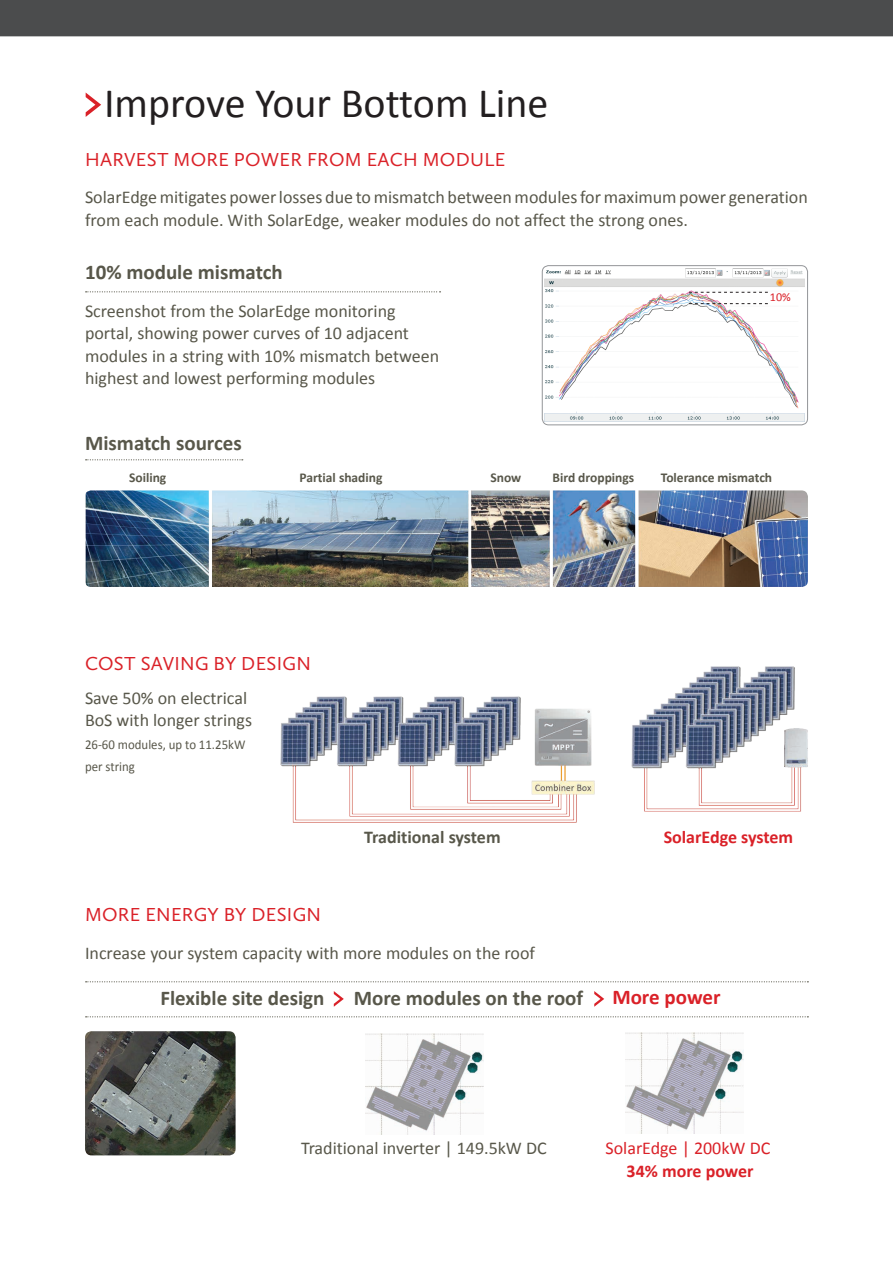
<style>
.page{position:relative;width:893px;height:1263px;background:#fff}
.page>*{position:absolute;margin:0;border:0;box-sizing:border-box;transform-origin:0 0}
.t1{font:42px "Calibri";color:#231f20}
.t2{font:700 21px "Calibri";color:#58574a}
.t3{font:700 21px "Calibri";color:#da2128}
.t4{font:19.5px "Calluna Sans";letter-spacing:.015em;color:#da2128}
.t5{font:18px/22.5px "Calibri";color:#58574a}
.t6{font:700 18px "Calibri";color:#da2128}
.t7{font:18px "Calibri";color:#da2128}
.t8{font:700 18px "Calibri";color:#58574a}
.t9{font:700 13.5px "Calibri";color:#58574a}
.t10{font:13.5px/22.5px "Calibri";color:#58574a;scale:.95 1}
.t11{font:12px "Calibri";color:#da2128}
</style>
<div class="page">
<svg style="left:86px;top:93px;width:15px;height:24px"></svg>
<img style="left:366px;top:1033px;width:117px;height:101px">
<img style="left:626px;top:1032px;width:118px;height:101px">
<img style="left:85px;top:1031px;width:151px;height:124px">
<svg style="left:334px;top:991px;width:10px;height:16px"></svg>
<svg style="left:594px;top:991px;width:10px;height:16px"></svg>
<svg style="left:86px;top:981px;width:722px;height:1px"></svg>
<svg style="left:86px;top:1016px;width:722px;height:1px"></svg>
<img style="left:545px;top:268px;width:260px;height:154px">
<div style="left:542px;top:265px;width:266px;height:160px;border:1px solid #939598;border-radius:6px"></div>
<svg style="left:689px;top:303px;width:79px;height:1px"></svg>
<svg style="left:689px;top:292px;width:79px;height:1px"></svg>
<svg style="left:86px;top:291px;width:355px;height:1px"></svg>
<svg style="left:86px;top:459px;width:157px;height:1px"></svg>
<img style="left:85px;top:490px;width:723px;height:97px">
<img style="left:280px;top:666px;width:528px;height:157px">
<div style="left:0;top:0;width:893px;height:36px;background:#4b4c4d"></div>
<p class="t1" style="left:104px;top:76px;width:446px">Improve Your Bottom Line</p>
<p class="t4" style="left:85px;top:147px;width:422px">HARVEST MORE POWER FROM EACH MODULE</p>
<p class="t5" style="left:85px;top:186px;width:724px">SolarEdge mitigates power losses due to mismatch between modules for maximum power generation from each module. With SolarEdge, weaker modules do not affect the strong ones.</p>
<p class="t2" style="left:85px;top:259px;width:199px">10% module mismatch</p>
<p class="t5" style="left:85px;top:300px;width:356px">Screenshot from the SolarEdge monitoring portal, showing power curves of 10 adjacent modules in a string with 10% mismatch between highest and lowest performing modules</p>
<p class="t11" style="left:770px;top:290px;width:22px">10%</p>
<p class="t2" style="left:85px;top:429px;width:158px">Mismatch sources</p>
<p class="t9" style="left:129px;top:469px;width:39px">Soiling</p>
<p class="t9" style="left:300px;top:469px;width:84px">Partial shading</p>
<p class="t9" style="left:490px;top:469px;width:32px">Snow</p>
<p class="t9" style="left:552px;top:469px;width:83px">Bird droppings</p>
<p class="t9" style="left:661px;top:469px;width:113px">Tolerance mismatch</p>
<p class="t4" style="left:85px;top:651px;width:227px">COST SAVING BY DESIGN</p>
<p class="t5" style="left:85px;top:687px;width:169px">Save 50% on electrical<br>BoS with longer strings</p>
<p class="t10" style="left:85px;top:733px;width:170px">26-60 modules, up to 11.25kW per string</p>
<p class="t8" style="left:364px;top:826px;width:138px">Traditional system</p>
<p class="t6" style="left:664px;top:826px;width:131px">SolarEdge system</p>
<p class="t4" style="left:85px;top:903px;width:238px">MORE ENERGY BY DESIGN</p>
<p class="t5" style="left:85px;top:941px;width:451px">Increase your system capacity with more modules on the roof</p>
<p class="t2" style="left:160px;top:985px;width:166px">Flexible site design</p>
<p class="t2" style="left:354px;top:985px;width:231px">More modules on the roof</p>
<p class="t3" style="left:612px;top:984px;width:110px">More power</p>
<p class="t5" style="left:301px;top:1137px;width:247px">Traditional inverter | 149.5kW DC</p>
<p class="t7" style="left:605px;top:1137px;width:166px">SolarEdge | 200kW DC</p>
<p class="t6" style="left:627px;top:1159px;width:129px">34% more power</p>
</div>
